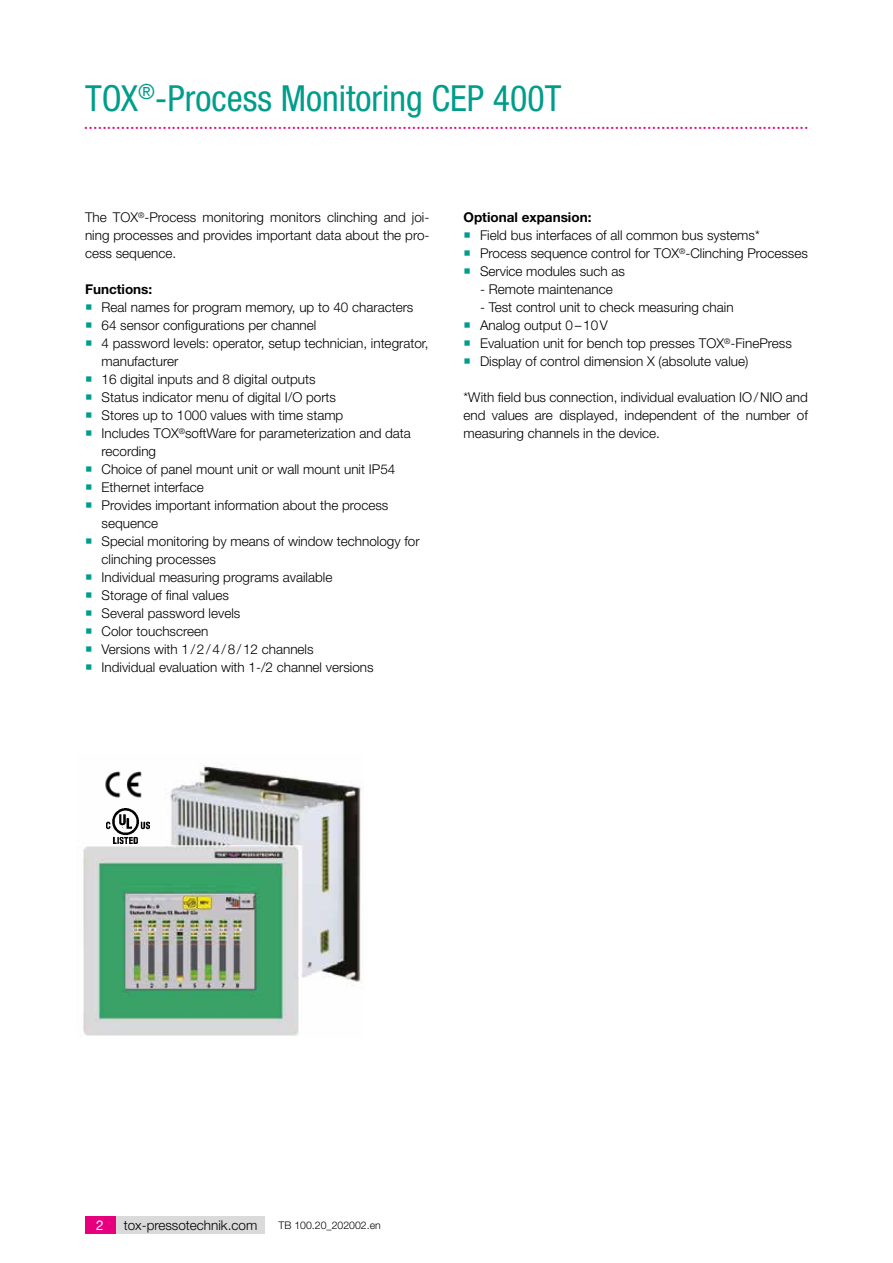
<style>
.page{position:relative;width:893px;height:1263px;background:#fff}
.page>*{position:absolute;margin:0;border:0;box-sizing:border-box;transform-origin:0 0}
.t1{font:condensed 36px "Helvetica Neue LT Std";color:#009d8b}
.t2{font:20.25px "Times New Roman";color:#e6007d}
.t3{font:300 13.5px/18px "Helvetica Neue LT Std";color:#000}
.t4{font:700 13.5px "Helvetica Neue LT Std";color:#000}
.t5{font:13.5px "Helvetica Neue LT Pro";color:#fff}
.t6{font:300 10.5px "Helvetica Neue LT Std";color:#000}
</style>
<div class="page">
<div style="left:85px;top:1216px;width:34px;height:17px;background:#e6007d"></div>
<div style="left:116px;top:1216px;width:149px;height:17px;background:#dadada"></div>
<img style="left:83px;top:765px;width:278px;height:271px">
<img style="left:101px;top:768px;width:50px;height:35px">
<img style="left:106px;top:808px;width:43px;height:35px">
<h1 class="t1" style="left:85px;top:77px;width:478px">TOX<sup>®</sup>-Process Monitoring CEP 400T</h1>
<h2 class="t2" style="left:84px;top:108px;width:727px">.............................................................................................................................................................</h2>
<p class="t3" style="left:85px;top:208px;width:346px;text-align:justify">The TOX<sup>®</sup>-Process monitoring monitors clinching and joi&shy;ning processes and provides important data about the pro&shy;cess sequence.</p>
<p class="t4" style="left:85px;top:281px;width:69px">Functions:</p>
<p class="t3" style="left:102px;top:298px;width:329px">Real names for program memory, up to 40 characters 64 sensor configurations per channel<br>4 password levels: operator, setup technician, integrator, manufacturer<br>16 digital inputs and 8 digital outputs<br>Status indicator menu of digital I/O ports<br>Stores up to 1000 values with time stamp<br>Includes TOX<sup>®</sup>softWare for parameterization and data recording<br>Choice of panel mount unit or wall mount unit IP54<br>Ethernet interface<br>Provides important information about the process sequence<br>Special monitoring by means of window technology for clinching processes<br>Individual measuring programs available<br>Storage of final values<br>Several password levels<br>Color touchscreen<br>Versions with 1/2/4/8/12 channels<br>Individual evaluation with 1-/2 channel versions</p>
<p class="t4" style="left:463px;top:209px;width:129px">Optional expansion:</p>
<p class="t3" style="left:480px;top:226px;width:329px">Field bus interfaces of all common bus systems*<br>Process sequence control for TOX<sup>®</sup>-Clinching Processes<br>Service modules such as</p>
<p class="t3" style="left:480px;top:280px;width:134px">- Remote maintenance</p>
<p class="t3" style="left:480px;top:298px;width:313px">- Test control unit to check measuring chain<br>Analog output 0–10V<br>Evaluation unit for bench top presses TOX<sup>®</sup>-FinePress Display of control dimension X (absolute value)</p>
<p class="t3" style="left:463px;top:388px;width:346px;text-align:justify">*With field bus connection, individual evaluation IO/NIO and end values are displayed, independent of the number of measuring channels in the device.</p>
<p class="t5" style="left:96px;top:1217px;width:9px">2</p>
<p class="t3" style="left:124px;top:1215px;width:135px">tox-pressotechnik.com</p>
<p class="t6" style="left:279px;top:1218px;width:104px">TB 100.20_202002.en</p>
</div>
